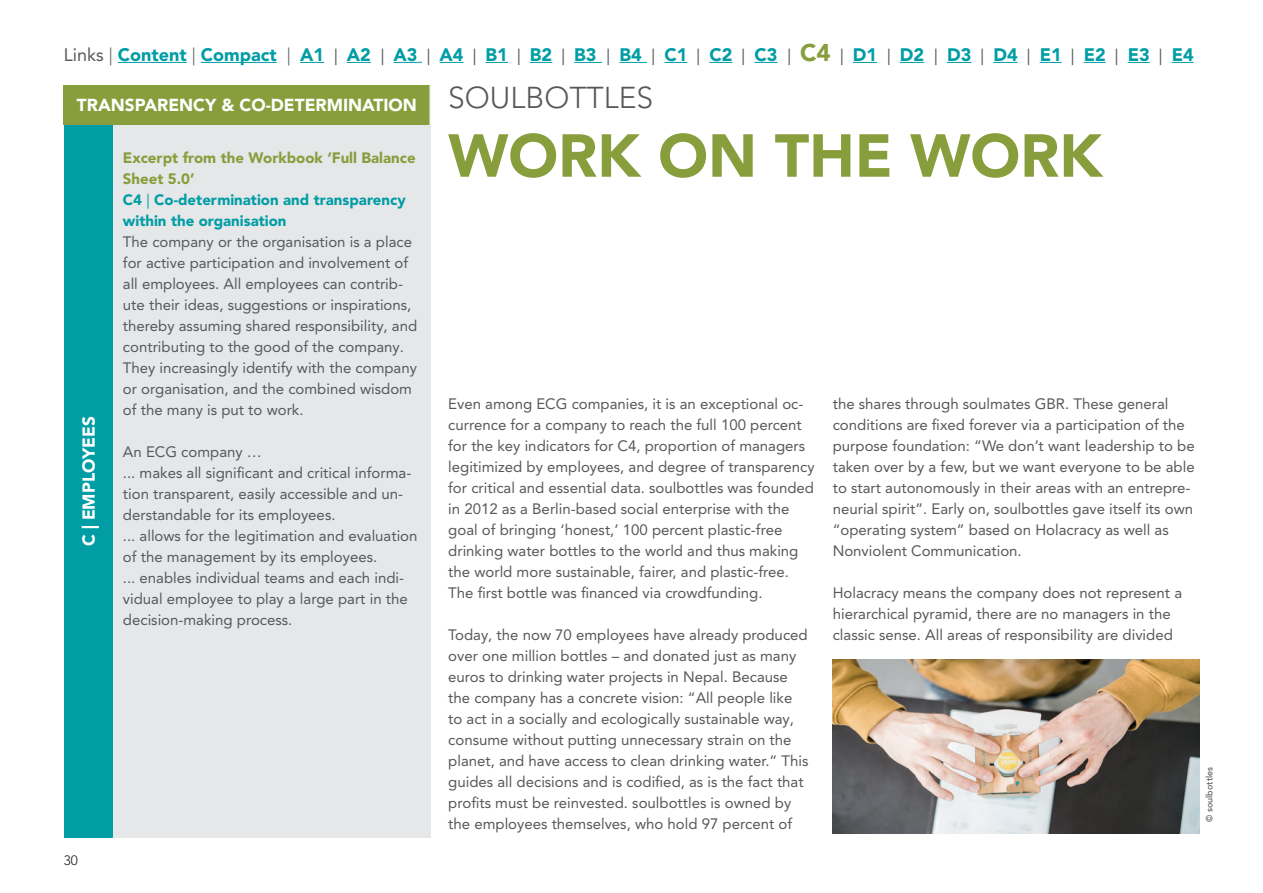
<style>
.page{position:relative;width:1263px;height:893px;background:#fff}
.page>*{position:absolute;margin:0;border:0;box-sizing:border-box;transform-origin:0 0}
.t1{font:900 60px "Avenir LT Pro";color:#889e3c}
.t2{font:300 30px "Avenir LT Pro";color:#57585a}
.t3{font:900 18px "Avenir LT Pro";color:#009da5}
.HL_TABELLE{font:900 17.25px "Avenir LT Pro";color:#fff}
.t4{font:15px/21px "Avenir LT Pro";color:#57585a}
.textTabelle{font:900 15px/21px "Avenir LT Pro";color:#009da5}
.textTabelle-2{font:900 15px/21px "Avenir LT Pro";color:#889e3c}
.t5{font:300 13.5px "Avenir LT Pro";color:#231f20}
.fliesztext{font:500 9px "Avenir LT Pro";color:#57585a}
.s1{font-weight:400;color:#57585a}
.s2{font-weight:300;color:#57585a}
.s3{font-weight:400;font-size:16.5px;color:#57585a}
.s4{font-size:24px;color:#889e3c}
.s5{font-weight:400}
</style>
<div class="page">
<div style="left:64px;top:85px;width:366px;height:753px;background:#e6e7e9"></div>
<div style="left:64px;top:85px;width:366px;height:40px;background:#889e3c"></div>
<div style="left:64px;top:125px;width:49px;height:712px;background:#009da5"></div>
<hr style="left:430px;top:125px;width:1px;height:712px;background:#e6e7e9">
<hr style="left:118px;top:62px;width:69px;height:1px;background:#009da5">
<hr style="left:201px;top:62px;width:76px;height:1px;background:#009da5">
<svg style="left:300px;top:62px;width:24px;height:1px"></svg>
<svg style="left:347px;top:62px;width:24px;height:1px"></svg>
<svg style="left:394px;top:62px;width:28px;height:1px"></svg>
<svg style="left:440px;top:62px;width:24px;height:1px"></svg>
<svg style="left:486px;top:62px;width:22px;height:1px"></svg>
<svg style="left:530px;top:62px;width:22px;height:1px"></svg>
<svg style="left:574px;top:62px;width:28px;height:1px"></svg>
<svg style="left:619px;top:62px;width:28px;height:1px"></svg>
<svg style="left:664px;top:62px;width:23px;height:1px"></svg>
<svg style="left:709px;top:62px;width:23px;height:1px"></svg>
<svg style="left:754px;top:62px;width:23px;height:1px"></svg>
<svg style="left:853px;top:62px;width:24px;height:1px"></svg>
<svg style="left:900px;top:62px;width:24px;height:1px"></svg>
<svg style="left:947px;top:62px;width:24px;height:1px"></svg>
<svg style="left:993px;top:62px;width:25px;height:1px"></svg>
<svg style="left:1040px;top:62px;width:22px;height:1px"></svg>
<svg style="left:1084px;top:62px;width:22px;height:1px"></svg>
<svg style="left:1128px;top:62px;width:22px;height:1px"></svg>
<svg style="left:1172px;top:62px;width:22px;height:1px"></svg>
<img style="left:833px;top:659px;width:366px;height:174px">
<p class="t3" style="left:64px;top:43px;width:1131px"><span class="s1">Links</span> <span class="s2">|</span> Content <span class="s2">|</span> Compact <span class="s2">|</span> A1 <span class="s3">|</span> A2 <span class="s3">|</span> A3 <span class="s3">|</span> A4 <span class="s3">|</span> B1 <span class="s3">|</span> B2 <span class="s3">|</span> B3 <span class="s3">|</span> B4 <span class="s3">|</span> C1 <span class="s3">|</span> C2 <span class="s3">|</span> C3 <span class="s3">|</span> <span class="s4">C4</span> <span class="s3">|</span> D1 <span class="s3">|</span> D2 <span class="s3">|</span> D3 <span class="s3">|</span> D4 <span class="s3">|</span> E1 <span class="s3">|</span> E2 <span class="s3">|</span> E3 <span class="s3">|</span> E4</p>
<p class="HL_TABELLE" style="left:77px;top:95px;width:341px">TRANSPARENCY &amp; CO-DETERMINATION</p>
<p class="HL_TABELLE" style="left:78px;top:546px;width:132px;rotate:-90deg">C | EMPLOYEES</p>
<p class="textTabelle-2" style="left:123px;top:147px;width:294px">Excerpt from the Workbook ‘Full Balance<br>Sheet 5.0’</p>
<p class="textTabelle" style="left:123px;top:189px;width:284px">C4 <span class="s5">|</span> Co-determination and transparency within the organisation</p>
<p class="t4" style="left:123px;top:231px;width:296px">The company or the organisation is a place for active participation and involvement of all employees. All employees can contrib&shy;ute their ideas, suggestions or inspirations, thereby assuming shared responsibility, and contributing to the good of the company.<br>They increasingly identify with the company or organisation, and the combined wisdom of the many is put to work.</p>
<p class="t4" style="left:123px;top:441px;width:140px">An ECG company …</p>
<p class="t4" style="left:123px;top:462px;width:290px">... makes all significant and critical informa&shy;tion transparent, easily accessible and un&shy;derstandable for its employees.</p>
<p class="t4" style="left:123px;top:525px;width:296px">... allows for the legitimation and evaluation of the management by its employees.</p>
<p class="t4" style="left:123px;top:567px;width:286px">... enables individual teams and each indi&shy;vidual employee to play a large part in the decision-making process.</p>
<p class="t5" style="left:64px;top:852px;width:16px">30</p>
<p class="t2" style="left:448px;top:80px;width:207px">SOULBOTTLES</p>
<p class="t1" style="left:448px;top:120px;width:656px">WORK ON THE WORK</p>
<p class="t4" style="left:448px;top:394px;width:368px">Even among ECG companies, it is an exceptional oc&shy;currence for a company to reach the full 100 percent for the key indicators for C4, proportion of managers legitimized by employees, and degree of transparency for critical and essential data. soulbottles was founded in 2012 as a Berlin-based social enterprise with the goal of bringing ‘honest,’ 100 percent plastic-free drinking water bottles to the world and thus making the world more sustainable, fairer, and plastic-free.<br>The first bottle was financed via crowdfunding.</p>
<p class="t4" style="left:448px;top:625px;width:362px">Today, the now 70 employees have already produced over one million bottles – and donated just as many euros to drinking water projects in Nepal. Because the company has a concrete vision: “All people like to act in a socially and ecologically sustainable way, consume without putting unnecessary strain on the planet, and have access to clean drinking water.” This guides all decisions and is codified, as is the fact that profits must be reinvested. soulbottles is owned by the employees themselves, who hold 97 percent of</p>
<p class="t4" style="left:833px;top:394px;width:364px">the shares through soulmates GBR. These general conditions are fixed forever via a participation of the purpose foundation: “We don’t want leadership to be taken over by a few, but we want everyone to be able to start autonomously in their areas with an entrepre&shy;neurial spirit”. Early on, soulbottles gave itself its own “operating system” based on Holacracy as well as Nonviolent Communication.</p>
<p class="t4" style="left:833px;top:583px;width:351px">Holacracy means the company does not represent a hierarchical pyramid, there are no managers in the classic sense. All areas of responsibility are divided</p>
<p class="fliesztext" style="left:1204px;top:822px;width:56px;rotate:-90deg">© soulbottles</p>
</div>
